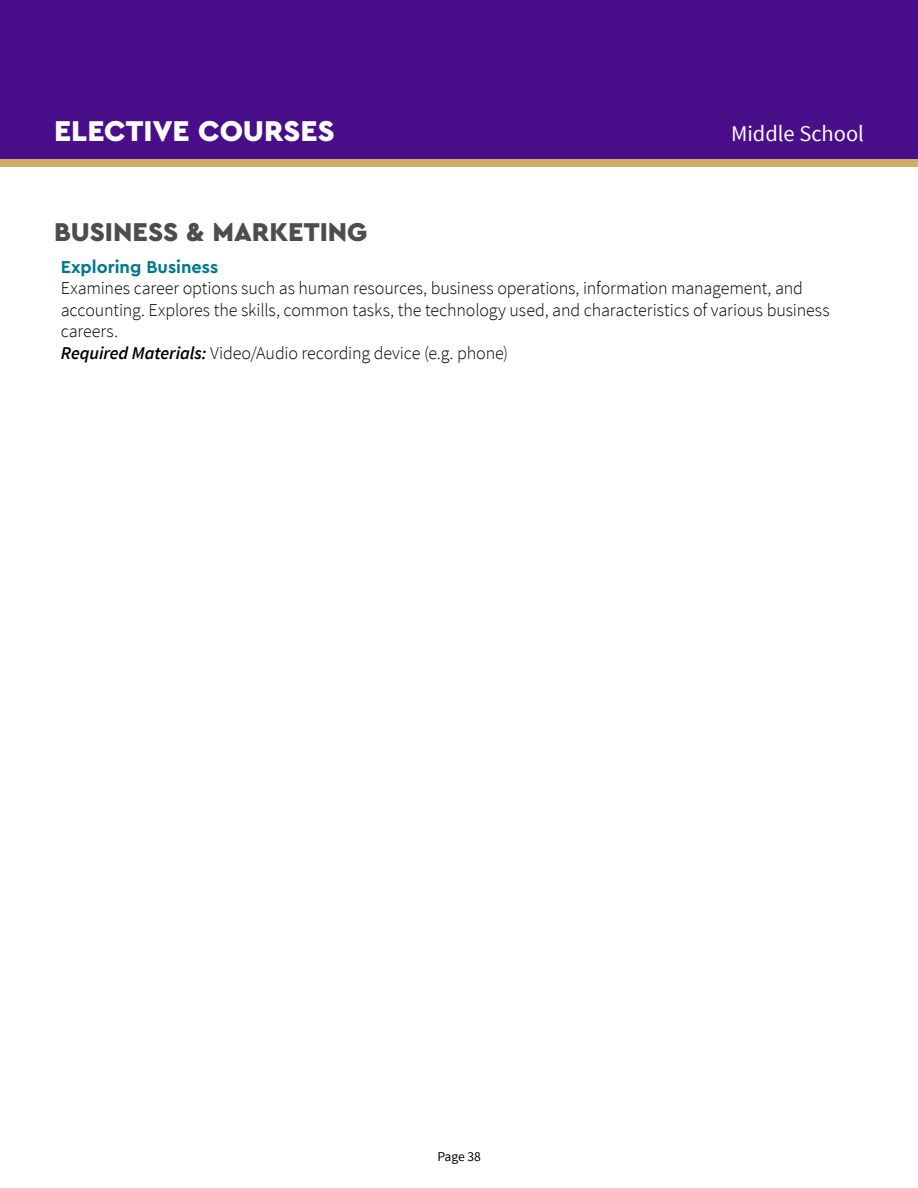
<style>
.page{position:relative;width:918px;height:1188px;background:#fff}
.page>*{position:absolute;margin:0;border:0;box-sizing:border-box;transform-origin:0 0}
.t1{font:900 30px "Cera Pro";color:#fff}
.t2{font:900 27px "Cera Pro";color:#4d4d4f}
.t3{font:22.5px "Source Sans Pro";color:#fff}
.t4{font:300 18px/21.6px "Source Sans Pro";letter-spacing:-.01em;color:#000}
.t5{font:700 18px "Cera Pro";color:#00788c}
.t6{font:13.5px "Source Sans Pro";letter-spacing:-.005em;color:#000}
.s1{font-weight:600;font-style:italic}
</style>
<div class="page">
<div style="left:0;top:0;width:918px;height:159px;background:#490e8a"></div>
<div style="left:0;top:159px;width:918px;height:8px;background:#d0ac68"></div>
<h1 class="t1" style="left:54px;top:111px;width:282px">ELECTIVE COURSES</h1>
<p class="t3" style="left:731px;top:120px;width:134px">Middle School</p>
<h2 class="t2" style="left:54px;top:214px;width:315px">BUSINESS &amp; MARKETING</h2>
<p class="t5" style="left:61px;top:255px;width:159px">Exploring Business</p>
<p class="t4" style="left:61px;top:277px;width:771px">Examines career options such as human resources, business operations, information management, and accounting. Explores the skills, common tasks, the technology used, and characteristics of various business careers.<br><span class="s1">Required Materials:</span> Video/Audio recording device (e.g. phone)</p>
<p class="t6" style="left:437px;top:1148px;width:45px">Page 38</p>
</div>
